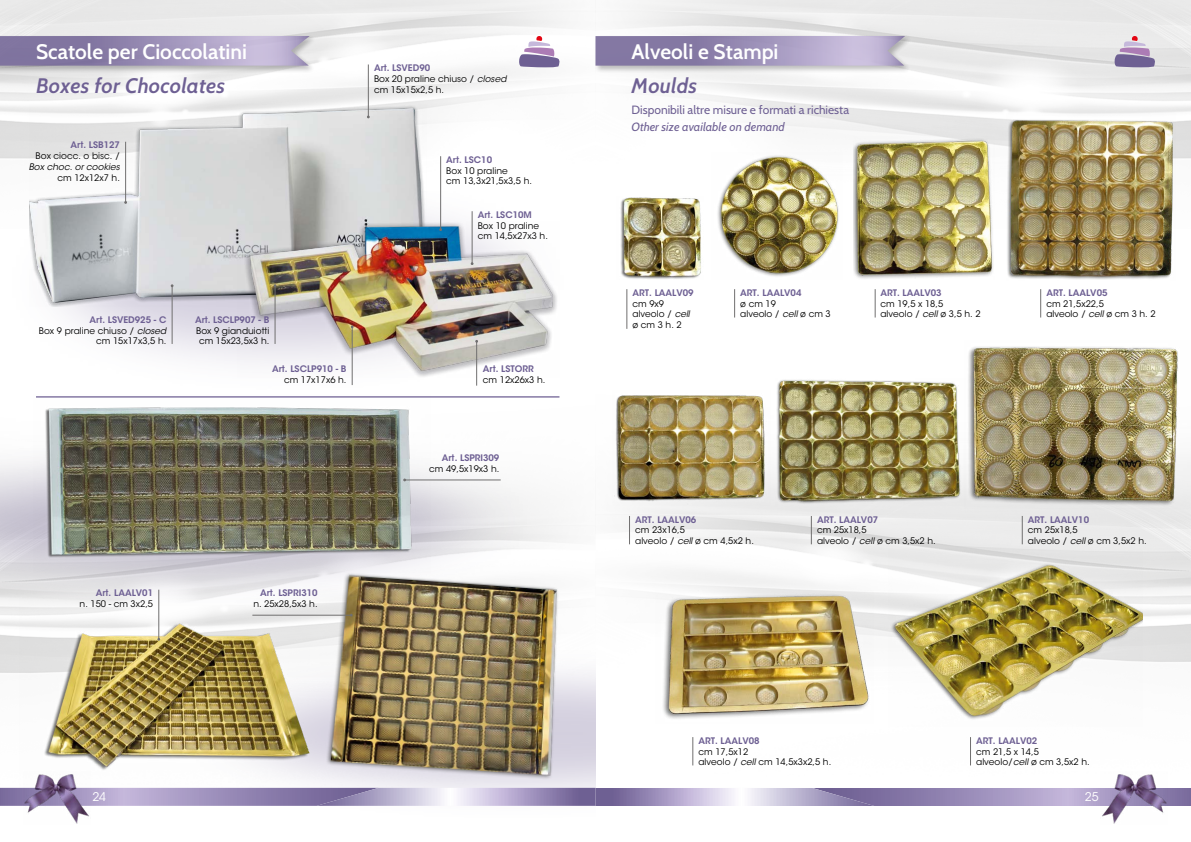
<style>
.page{position:relative;width:1191px;height:842px;background:#fff}
.page>*{position:absolute;margin:0;border:0;box-sizing:border-box;transform-origin:0 0}
.t1{font:600 21px "Cabin";color:#fff}
.t2{font:italic 600 21px "Cabin";letter-spacing:.01em;color:#6e6093}
.t3{font:12px "Cabin";color:#6e6093}
.t4{font:italic 12px "Cabin";color:#6e6093}
.t5{font:12px "ITC Avant Garde Std";color:#fff}
.t6{font:9px/10.8px "ITC Avant Garde Std";color:#000}
.t7{font:600 9px "ITC Avant Garde Std";color:#6e6093}
.t8{font:italic 9px "ITC Avant Garde Std";color:#000}
.s1{font-weight:600;color:#6e6093}
.s2{font-style:italic}
</style>
<div class="page">
<img style="left:595px;top:473px;width:596px;height:315px">
<img style="left:34px;top:407px;width:396px;height:165px">
<img style="left:322px;top:564px;width:251px;height:220px">
<img style="left:20px;top:598px;width:290px;height:190px">
<img style="left:0;top:191px;width:498px;height:195px">
<img style="left:29px;top:104px;width:397px;height:202px">
<img style="left:238px;top:222px;width:319px;height:156px">
<img style="left:853px;top:136px;width:141px;height:143px">
<img style="left:1006px;top:114px;width:169px;height:166px">
<img style="left:717px;top:153px;width:125px;height:124px">
<img style="left:620px;top:197px;width:81px;height:82px">
<img style="left:888px;top:550px;width:254px;height:176px">
<img style="left:775px;top:380px;width:189px;height:125px">
<img style="left:613px;top:395px;width:158px;height:110px">
<img style="left:964px;top:347px;width:227px;height:162px">
<img style="left:655px;top:591px;width:218px;height:132px">
<div style="left:0;top:34px;width:316px;height:39px;background:#000;opacity:.3"></div>
<svg style="left:0;top:36px;width:310px;height:30px"></svg>
<div style="left:593px;top:34px;width:319px;height:39px;background:#000;opacity:.3"></div>
<svg style="left:595px;top:36px;width:310px;height:30px"></svg>
<img style="left:1100px;top:772px;width:67px;height:52px">
<svg style="left:0;top:788px;width:1191px;height:18px"></svg>
<svg style="left:518px;top:36px;width:42px;height:31px"></svg>
<svg style="left:1114px;top:36px;width:42px;height:31px"></svg>
<img style="left:24px;top:772px;width:67px;height:52px">
<hr style="left:36px;top:396px;width:523px;height:2px;background:#6e6093">
<hr style="left:125px;top:142px;width:1px;height:60px;background:#706f6f">
<hr style="left:158px;top:590px;width:1px;height:49px;background:#706f6f">
<hr style="left:252px;top:615px;width:99px;height:1px;background:#706f6f">
<hr style="left:404px;top:480px;width:97px;height:1px;background:#706f6f">
<hr style="left:368px;top:64px;width:1px;height:53px;background:#706f6f">
<hr style="left:440px;top:156px;width:1px;height:74px;background:#706f6f">
<hr style="left:472px;top:211px;width:1px;height:53px;background:#706f6f">
<hr style="left:172px;top:286px;width:1px;height:58px;background:#706f6f">
<hr style="left:275px;top:286px;width:1px;height:58px;background:#706f6f">
<hr style="left:352px;top:327px;width:1px;height:58px;background:#706f6f">
<hr style="left:476px;top:341px;width:1px;height:45px;background:#706f6f">
<hr style="left:626px;top:289px;width:1px;height:40px;background:#706f6f">
<svg style="left:734px;top:289px;width:1px;height:28px"></svg>
<svg style="left:629px;top:516px;width:1px;height:28px"></svg>
<svg style="left:811px;top:516px;width:1px;height:28px"></svg>
<svg style="left:1022px;top:516px;width:1px;height:28px"></svg>
<svg style="left:970px;top:737px;width:1px;height:28px"></svg>
<svg style="left:692px;top:737px;width:1px;height:28px"></svg>
<svg style="left:874px;top:289px;width:1px;height:28px"></svg>
<svg style="left:1040px;top:289px;width:1px;height:28px"></svg>
<h1 class="t1" style="left:36px;top:39px;width:213px">Scatole per Cioccolatini</h1>
<h1 class="t1" style="left:631px;top:39px;width:148px">Alveoli e Stampi</h1>
<h1 class="t2" style="left:36px;top:73px;width:191px">Boxes for Chocolates</h1>
<h1 class="t2" style="left:631px;top:73px;width:67px">Moulds</h1>
<p class="t6" style="left:374px;top:63px;width:134px"><span class="s1">Art. LSVED90<br></span>Box 20 praline chiuso / <span class="s2">closed </span>cm 15x15x2,5 h.</p>
<p class="t7" style="left:71px;top:139px;width:51px">Art. LSB127</p>
<p class="t6" style="left:36px;top:151px;width:86px">Box ciocc. o bisc. /</p>
<p class="t8" style="left:29px;top:161px;width:93px">Box choc. or cookies</p>
<p class="t6" style="left:58px;top:172px;width:64px">cm 12x12x7 h.</p>
<p class="t6" style="left:39px;top:314px;width:129px;text-align:right"><span class="s1">Art. LSVED925 - C<br></span>Box 9 praline chiuso / <span class="s2">closed </span>cm 15x17x3,5 h.</p>
<p class="t7" style="left:195px;top:314px;width:76px">Art. LSCLP907 - B</p>
<p class="t6" style="left:196px;top:325px;width:75px;text-align:center">Box 9 gianduiotti cm 15x23,5x3 h.</p>
<p class="t7" style="left:96px;top:587px;width:59px">Art. LAALV01</p>
<p class="t6" style="left:80px;top:599px;width:75px">n. 150 - cm 3x2,5</p>
<p class="t7" style="left:272px;top:363px;width:76px">Art. LSCLP910 - B</p>
<p class="t6" style="left:284px;top:375px;width:64px">cm 17x17x6 h.</p>
<p class="t7" style="left:260px;top:587px;width:59px">Art. LSPRI310</p>
<p class="t6" style="left:253px;top:599px;width:66px">n. 25x28,5x3 h.</p>
<p class="t7" style="left:446px;top:154px;width:47px">Art. LSC10</p>
<p class="t6" style="left:446px;top:165px;width:87px">Box 10 praline<br>cm 13,3x21,5x3,5 h.</p>
<p class="t7" style="left:478px;top:209px;width:56px">Art. LSC10M</p>
<p class="t6" style="left:478px;top:220px;width:72px">Box 10 praline cm 14,5x27x3 h.</p>
<p class="t7" style="left:483px;top:363px;width:52px">Art. LSTORR</p>
<p class="t6" style="left:483px;top:375px;width:64px">cm 12x26x3 h.</p>
<p class="t7" style="left:442px;top:452px;width:59px">Art. LSPRI309</p>
<p class="t6" style="left:429px;top:463px;width:72px">cm 49,5x19x3 h.</p>
<h2 class="t3" style="left:631px;top:102px;width:219px">Disponibili altre misure e formati a richiesta</h2>
<h2 class="t4" style="left:631px;top:119px;width:155px">Other size available on demand</h2>
<p class="t7" style="left:632px;top:287px;width:63px">ART. LAALV09</p>
<p class="t6" style="left:632px;top:298px;width:59px">cm 9x9 alveolo / <span class="s2">cell </span>ø cm 3 h. 2</p>
<p class="t7" style="left:740px;top:287px;width:63px">ART. LAALV04</p>
<p class="t6" style="left:740px;top:298px;width:92px">ø cm 19<br>alveolo / <span class="s2">cell</span> ø cm 3</p>
<p class="t7" style="left:880px;top:287px;width:63px">ART. LAALV03</p>
<p class="t6" style="left:880px;top:298px;width:102px">cm 19,5 x 18,5<br>alveolo / <span class="s2">cell</span> ø 3,5 h. 2</p>
<p class="t7" style="left:1046px;top:287px;width:63px">ART. LAALV05</p>
<p class="t6" style="left:1046px;top:298px;width:111px">cm 21,5x22,5<br>alveolo / <span class="s2">cell</span> ø cm 3 h. 2</p>
<p class="t7" style="left:635px;top:514px;width:63px">ART. LAALV06</p>
<p class="t6" style="left:635px;top:525px;width:120px">cm 23x16,5<br>alveolo / <span class="s2">cell</span> ø cm 4,5x2 h.</p>
<p class="t7" style="left:817px;top:514px;width:63px">ART. LAALV07</p>
<p class="t6" style="left:817px;top:525px;width:120px">cm 25x18,5<br>alveolo / <span class="s2">cell</span> ø cm 3,5x2 h.</p>
<p class="t7" style="left:1028px;top:514px;width:63px">ART. LAALV10</p>
<p class="t6" style="left:1028px;top:525px;width:120px">cm 25x18,5<br>alveolo / <span class="s2">cell</span> ø cm 3,5x2 h.</p>
<p class="t7" style="left:698px;top:735px;width:63px">ART. LAALV08</p>
<p class="t6" style="left:698px;top:746px;width:134px">cm 17,5x12<br>alveolo / <span class="s2">cell</span> cm 14,5x3x2,5 h.</p>
<p class="t7" style="left:976px;top:735px;width:63px">ART. LAALV02</p>
<p class="t6" style="left:976px;top:746px;width:115px">cm 21,5 x 14,5 alveolo/<span class="s2">cell</span> ø cm 3,5x2 h.</p>
<h2 class="t5" style="left:92px;top:790px;width:15px">24</h2>
<h2 class="t5" style="left:1084px;top:790px;width:15px">25</h2>
</div>
